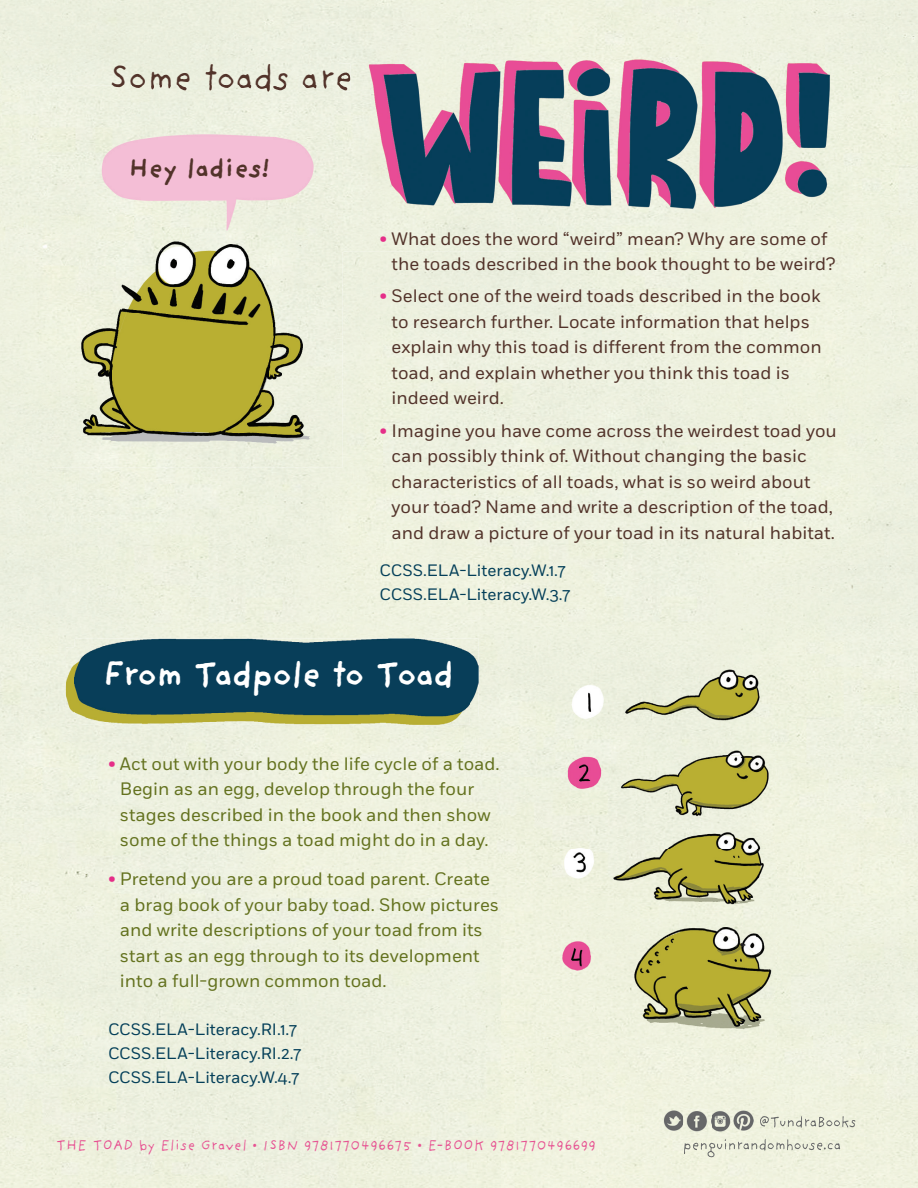
<style>
.page{position:relative;width:918px;height:1188px;background:#eef1df}
.page>*{position:absolute;margin:0;border:0;box-sizing:border-box;transform-origin:0 0}
.t1{font:37.5px "Providence Sans Pro";letter-spacing:-.04em;color:#52332a}
.t2{font:700 36px "Providence Sans Pro";letter-spacing:-.05em;color:#fff}
.t3{font:700 27px "Providence Sans Pro";letter-spacing:-.015em;color:#52332a}
.t4{font:18px/25.5px "Fort";color:#52332a}
.t5{font:18px/25.5px "Fort";color:#64721f}
.t6{font:16.5px/24px "Fort";color:#043f59}
.t7{font:15px "Providence Sans Pro";color:#e75292}
.s1{color:#e52e88}
</style>
<div class="page">
<img style="left:684px;top:1139px;width:156px;height:18px">
<img style="left:760px;top:1116px;width:95px;height:12px">
<img style="left:659px;top:1109px;width:95px;height:23px">
<img style="left:683px;top:1109px;width:3px;height:23px">
<img style="left:709px;top:1109px;width:2px;height:23px">
<img style="left:339px;top:0;width:555px;height:252px">
<img style="left:339px;top:64px;width:11px;height:28px">
<img style="left:52px;top:86px;width:291px;height:381px">
<img style="left:112px;top:86px;width:227px;height:6px">
<img style="left:339px;top:92px;width:4px;height:160px">
<svg style="left:339px;top:86px;width:4px;height:6px"></svg>
<img style="left:66px;top:647px;width:404px;height:78px">
<img style="left:75px;top:639px;width:404px;height:77px">
<div style="left:75px;top:647px;width:395px;height:69px;background:#083e59"></div>
<img style="left:537px;top:652px;width:287px;height:396px">
<h1 class="t1" style="left:108px;top:55px;width:247px">Some toads are</h1>
<h3 class="t3" style="left:128px;top:152px;width:143px">Hey ladies!</h3>
<p class="t4" style="left:392px;top:226px;width:445px;text-indent:-12px"><span class="s1">•</span> What does the word “weird” mean? Why are some of the toads described in the book thought to be weird?</p>
<p class="t4" style="left:392px;top:284px;width:432px;text-indent:-12px"><span class="s1">•</span> Select one of the weird toads described in the book to research further. Locate information that helps explain why this toad is different from the common toad, and explain whether you think this toad is indeed weird.</p>
<p class="t4" style="left:392px;top:418px;width:447px;text-indent:-12px"><span class="s1">•</span> Imagine you have come across the weirdest toad you can possibly think of. Without changing the basic characteristics of all toads, what is so weird about your toad? Name and write a description of the toad, and draw a picture of your toad in its natural habitat.</p>
<p class="t6" style="left:380px;top:559px;width:192px">CCSS.ELA-Literacy.W.1.7<br>CCSS.ELA-Literacy.W.3.7</p>
<h2 class="t2" style="left:102px;top:653px;width:353px">From Tadpole to Toad</h2>
<p class="t5" style="left:120px;top:751px;width:381px;text-indent:-12px"><span class="s1">•</span> Act out with your body the life cycle of a toad.<br>Begin as an egg, develop through the four stages described in the book and then show some of the things a toad might do in a day.</p>
<p class="t5" style="left:120px;top:867px;width:381px;text-indent:-12px"><span class="s1">•</span> Pretend you are a proud toad parent. Create a brag book of your baby toad. Show pictures and write descriptions of your toad from its start as an egg through to its development into a full-grown common toad.</p>
<p class="t6" style="left:108px;top:1018px;width:195px">CCSS.ELA-Literacy.RI.1.7<br>CCSS.ELA-Literacy.RI.2.7<br>CCSS.ELA-Literacy.W.4.7</p>
<p class="t7" style="left:56px;top:1136px;width:541px">THE TOAD by Elise Gravel • ISBN 9781770496675 • E-BOOK 9781770496699</p>
</div>
